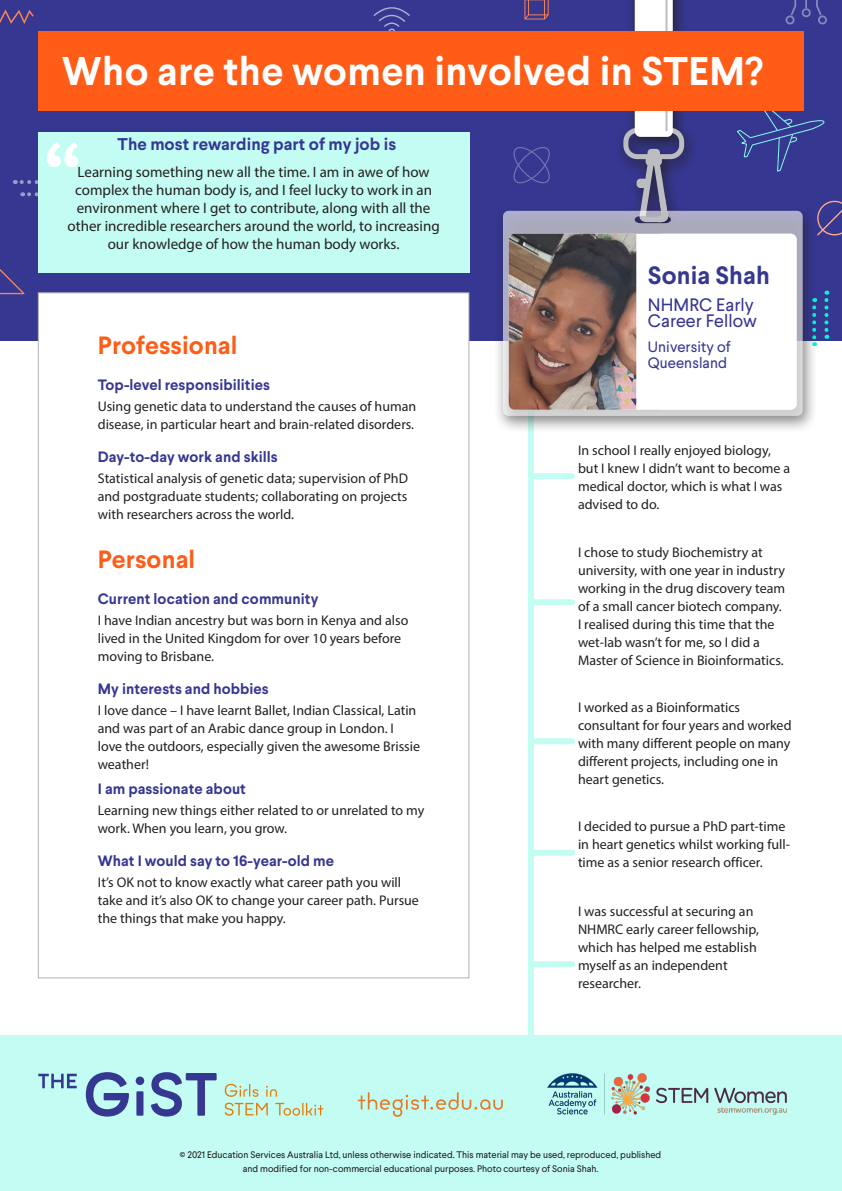
<style>
.page{position:relative;width:842px;height:1191px;background:#fff}
.page>*{position:absolute;margin:0;border:0;box-sizing:border-box;transform-origin:0 0}
.Main_Head{font:700 40px "Larsseit";letter-spacing:.01em;color:#fff}
.t1{font:700 25px "Larsseit";letter-spacing:.005em;color:#fe5c17}
.Name{font:700 25px "Larsseit";letter-spacing:.005em;color:#363791}
.Job_title{font:18px/16px "Larsseit";letter-spacing:.005em;color:#363791}
.What_I_wanted__HEA{font:700 17px "Larsseit";letter-spacing:.005em;color:#363791}
.What_I_wanted__BOD{font:15px/18px "Myriad Pro";color:#231f20;text-align:center}
.Body{font:700 15px "Larsseit";letter-spacing:.005em;color:#363791}
.Job_title-2{font:15px/16px "Larsseit";letter-spacing:.005em;color:#363791}
.Body-2{font:14px/18px "Myriad Pro";color:#231f20}
.t2{font:9.5px/14px "Larsseit";color:#231f20;text-align:center}
</style>
<div class="page">
<div style="left:0;top:0;width:842px;height:340px;background:#363791"></div>
<div style="left:0;top:1035px;width:842px;height:156px;background:#c2fcf3"></div>
<svg style="left:818px;top:6px;width:9px;height:18px"></svg>
<svg style="left:0;top:10px;width:34px;height:14px"></svg>
<svg style="left:818px;top:201px;width:24px;height:34px"></svg>
<svg style="left:0;top:269px;width:25px;height:25px"></svg>
<svg style="left:374px;top:7px;width:36px;height:24px"></svg>
<svg style="left:824px;top:291px;width:4px;height:48px"></svg>
<svg style="left:22px;top:192px;width:16px;height:4px"></svg>
<svg style="left:15px;top:180px;width:23px;height:4px"></svg>
<svg style="left:818px;top:120px;width:7px;height:7px"></svg>
<div style="left:38px;top:292px;width:431px;height:686px;background:#fff;border:1px solid #b2b3b7"></div>
<div style="left:38px;top:132px;width:431px;height:140px;background:#c2fcf3"></div>
<div style="left:528px;top:381px;width:6px;height:691px;background:#c2fcf3"></div>
<div style="left:534px;top:473px;width:38px;height:6px;background:#c2fcf3"></div>
<div style="left:534px;top:599px;width:38px;height:6px;background:#c2fcf3"></div>
<div style="left:534px;top:961px;width:38px;height:6px;background:#c2fcf3"></div>
<div style="left:534px;top:738px;width:38px;height:6px;background:#c2fcf3"></div>
<div style="left:534px;top:849px;width:38px;height:6px;background:#c2fcf3"></div>
<div style="left:494px;top:0;width:324px;height:434px;background:#231f20;opacity:.9"></div>
<div style="left:623px;top:128px;width:61px;height:31px;border:5px solid #bcbdc0;border-radius:11px"></div>
<div style="left:647px;top:149px;width:13px;height:9px;border:2px solid #bcbdc0;border-radius:3px"></div>
<div style="left:637px;top:179px;width:11px;height:9px;border:2px solid #bcbdc0;border-radius:3px"></div>
<svg style="left:635px;top:0;width:38px;height:137px;background:#fbfbfb"></svg>
<svg style="left:503px;top:211px;width:300px;height:205px;background:#b9b8c8"></svg>
<svg style="left:638px;top:151px;width:34px;height:74px;background:#797998"></svg>
<hr style="left:665px;top:0;width:2px;height:130px;background:#bcbdc0">
<img style="left:509px;top:234px;width:127px;height:176px">
<div style="left:639px;top:234px;width:157px;height:176px;background:#fff"></div>
<div style="left:38px;top:31px;width:766px;height:80px;background:#fe5c17"></div>
<svg style="left:47px;top:142px;width:31px;height:25px"></svg>
<svg style="left:86px;top:1072px;width:43px;height:44px"></svg>
<svg style="left:136px;top:1076px;width:8px;height:39px"></svg>
<svg style="left:151px;top:1072px;width:66px;height:44px"></svg>
<svg style="left:38px;top:1073px;width:39px;height:15px"></svg>
<svg style="left:225px;top:1083px;width:33px;height:13px"></svg>
<svg style="left:266px;top:1085px;width:11px;height:11px"></svg>
<svg style="left:225px;top:1102px;width:43px;height:13px"></svg>
<svg style="left:275px;top:1102px;width:48px;height:13px"></svg>
<img style="left:547px;top:1073px;width:240px;height:42px">
<svg style="left:358px;top:1092px;width:145px;height:24px"></svg>
<p class="Main_Head" style="left:62px;top:44px;width:703px">Who are the women involved in STEM?</p>
<p class="What_I_wanted__HEA" style="left:117px;top:133px;width:280px">The most rewarding part of my job is</p>
<p class="What_I_wanted__BOD" style="left:68px;top:162px;width:374px">Learning something new all the time. I am in awe of how complex the human body is, and I feel lucky to work in an environment where I get to contribute, along with all the other incredible researchers around the world, to increasing our knowledge of how the human body works.</p>
<h1 class="t1" style="left:98px;top:328px;width:141px">Professional</h1>
<h2 class="Body" style="left:98px;top:375px;width:174px">Top-level responsibilities</h2>
<p class="Body-2" style="left:98px;top:397px;width:320px">Using genetic data to understand the causes of human disease, in particular heart and brain-related disorders.</p>
<h2 class="Body" style="left:98px;top:447px;width:181px">Day-to-day work and skills</h2>
<p class="Body-2" style="left:98px;top:469px;width:312px;text-align:justify">Statistical analysis of genetic data; supervision of PhD and postgraduate students; collaborating on projects with researchers across the world.</p>
<h1 class="t1" style="left:98px;top:542px;width:99px">Personal</h1>
<h2 class="Body" style="left:98px;top:588px;width:222px">Current location and community</h2>
<p class="Body-2" style="left:98px;top:610px;width:312px">I have Indian ancestry but was born in Kenya and also lived in the United Kingdom for over 10 years before moving to Brisbane.</p>
<h2 class="Body" style="left:98px;top:678px;width:172px">My interests and hobbies</h2>
<p class="Body-2" style="left:98px;top:701px;width:324px">I love dance – I have learnt Ballet, Indian Classical, Latin and was part of an Arabic dance group in London. I love the outdoors, especially given the awesome Brissie weather!</p>
<p class="Body" style="left:98px;top:778px;width:150px">I am passionate about</p>
<p class="Body-2" style="left:98px;top:800px;width:328px">Learning new things either related to or unrelated to my work. When you learn, you grow.</p>
<h2 class="Body" style="left:98px;top:850px;width:238px">What I would say to 16-year-old me</h2>
<p class="Body-2" style="left:98px;top:872px;width:323px">It’s OK not to know exactly what career path you will take and it’s also OK to change your career path. Pursue the things that make you happy.</p>
<p class="Name" style="left:648px;top:259px;width:123px">Sonia Shah</p>
<p class="Job_title" style="left:648px;top:297px;width:110px">NHMRC Early<br>Career Fellow</p>
<p class="Job_title-2" style="left:648px;top:338px;width:84px">University of<br>Queensland</p>
<p class="Body-2" style="left:578px;top:441px;width:214px">In school I really enjoyed biology, but I knew I didn’t want to become a medical doctor, which is what I was advised to do.</p>
<p class="Body-2" style="left:578px;top:542px;width:209px">I chose to study Biochemistry at university, with one year in industry working in the drug discovery team of a small cancer biotech company.<br>I realised during this time that the wet-lab wasn’t for me, so I did a Master of Science in Bioinformatics.</p>
<p class="Body-2" style="left:578px;top:698px;width:215px">I worked as a Bioinformatics consultant for four years and worked with many different people on many different projects, including one in heart genetics.</p>
<p class="Body-2" style="left:578px;top:817px;width:214px">I decided to pursue a PhD part-time in heart genetics whilst working full&shy;time as a senior research officer.</p>
<p class="Body-2" style="left:578px;top:902px;width:183px">I was successful at securing an<br>NHMRC early career fellowship, which has helped me establish myself as an independent researcher.</p>
<p class="t2" style="left:180px;top:1147px;width:483px">© 2021 Education Services Australia Ltd, unless otherwise indicated. This material may be used, reproduced, published and modified for non-commercial educational purposes. Photo courtesy of Sonia Shah.</p>
</div>
